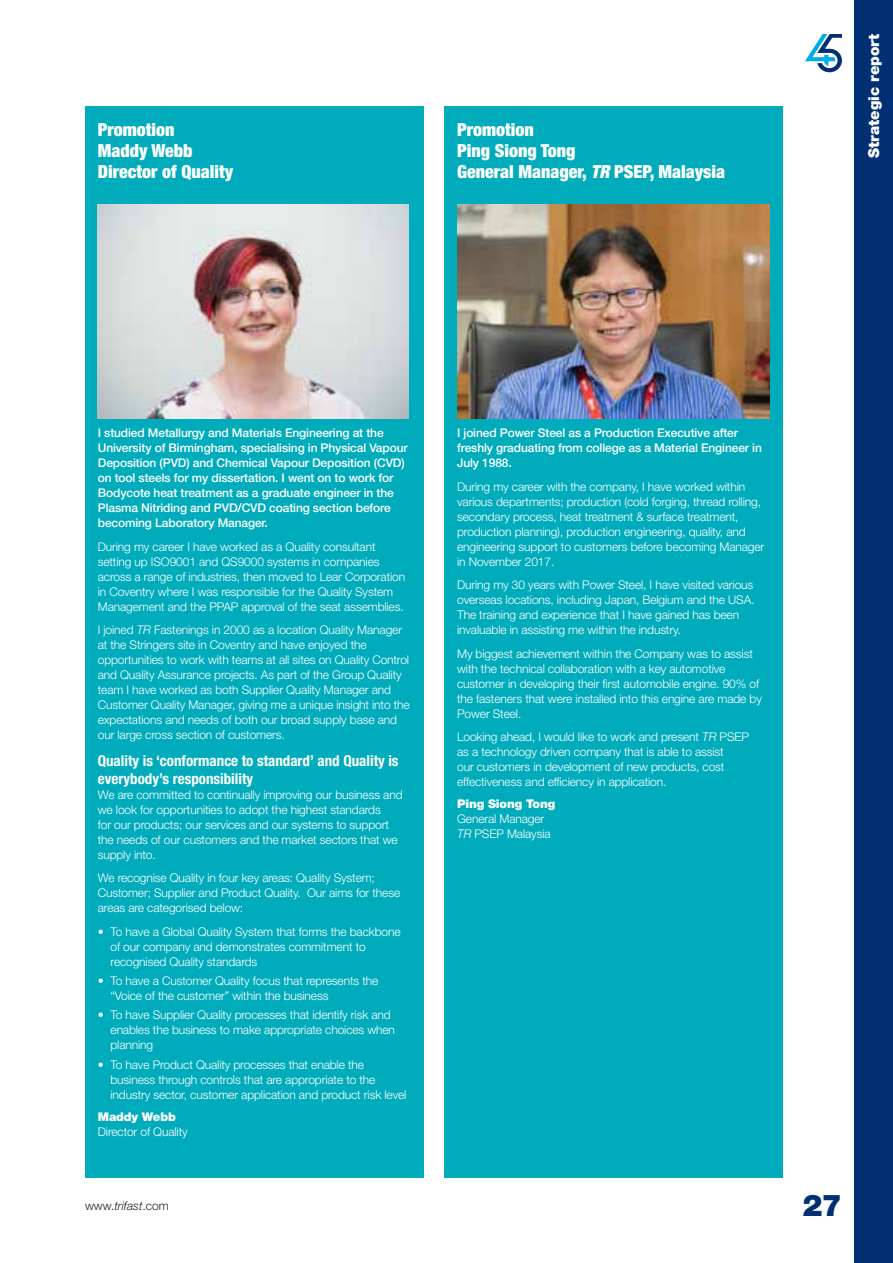
<style>
.page{position:relative;width:893px;height:1263px;background:#fff}
.page>*{position:absolute;margin:0;border:0;box-sizing:border-box;transform-origin:0 0}
.t1{font:900 30px "Helvetica Neue LT Std";color:#002f73}
.t2{font:900 condensed 18px/21px "Helvetica Neue LT Std";color:#fff}
.t3{font:700 condensed 15px/18px "Helvetica Neue LT Std";color:#fff}
.t4{font:900 15px "Helvetica Neue LT Std";color:#fff}
.t5{font:300 12px/15px "Helvetica Neue LT Std";letter-spacing:-.01em;color:#fff}
.t6{font:500 12px/15px "Helvetica Neue LT Std";letter-spacing:-.01em;color:#fff}
.t7{font:900 12px "Helvetica Neue LT Std";letter-spacing:-.01em;color:#fff}
.t8{font:300 12px "Helvetica Neue LT Std";color:#231f20}
.s1{font-style:italic}
</style>
<div class="page">
<svg style="left:805px;top:34px;width:37px;height:38px"></svg>
<div style="left:85px;top:106px;width:338px;height:1072px;background:#00acbc"></div>
<img style="left:98px;top:204px;width:310px;height:215px">
<div style="left:444px;top:106px;width:338px;height:1072px;background:#00acbc"></div>
<img style="left:457px;top:204px;width:313px;height:215px">
<div style="left:855px;top:0;width:38px;height:1263px;background:#002f73"></div>
<h2 class="t2" style="left:98px;top:119px;width:137px">Promotion<br>Maddy Webb<br>Director of Quality</h2>
<h2 class="t2" style="left:457px;top:119px;width:270px">Promotion<br>Ping Siong Tong<br>General Manager, <span class="s1">TR</span> PSEP, Malaysia</h2>
<p class="t4" style="left:865px;top:158px;width:125px;rotate:-90deg">Strategic report</p>
<p class="t6" style="left:98px;top:425px;width:311px">I studied Metallurgy and Materials Engineering at the University of Birmingham, specialising in Physical Vapour Deposition (PVD) and Chemical Vapour Deposition (CVD) on tool steels for my dissertation. I went on to work for Bodycote heat treatment as a graduate engineer in the Plasma Nitriding and PVD/CVD coating section before becoming Laboratory Manager.</p>
<p class="t5" style="left:98px;top:539px;width:309px">During my career I have worked as a Quality consultant setting up ISO9001 and QS9000 systems in companies across a range of industries, then moved to Lear Corporation in Coventry where I was responsible for the Quality System Management and the PPAP approval of the seat assemblies.</p>
<p class="t5" style="left:98px;top:622px;width:313px">I joined <span class="s1">TR</span> Fastenings in 2000 as a location Quality Manager at the Stringers site in Coventry and have enjoyed the opportunities to work with teams at all sites on Quality Control and Quality Assurance projects. As part of the Group Quality team I have worked as both Supplier Quality Manager and Customer Quality Manager, giving me a unique insight into the expectations and needs of both our broad supply base and our large cross section of customers.</p>
<p class="t3" style="left:98px;top:751px;width:302px">Quality is ‘conformance to standard’ and Quality is everybody’s responsibility</p>
<p class="t5" style="left:98px;top:787px;width:306px">We are committed to continually improving our business and we look for opportunities to adopt the highest standards<br>for our products; our services and our systems to support the needs of our customers and the market sectors that we supply into.</p>
<p class="t5" style="left:98px;top:870px;width:304px">We recognise Quality in four key areas: Quality System;<br>Customer; Supplier and Product Quality. Our aims for these areas are categorised below:</p>
<p class="t5" style="left:111px;top:924px;width:292px;text-indent:-13px">• To have a Global Quality System that forms the backbone of our company and demonstrates commitment to recognised Quality standards</p>
<p class="t5" style="left:111px;top:973px;width:269px;text-indent:-13px">• To have a Customer Quality focus that represents the “Voice of the customer” within the business</p>
<p class="t5" style="left:111px;top:1007px;width:286px;text-indent:-13px">• To have Supplier Quality processes that identify risk and enables the business to make appropriate choices when planning</p>
<p class="t5" style="left:111px;top:1056px;width:297px;text-indent:-13px">• To have Product Quality processes that enable the business through controls that are appropriate to the industry sector, customer application and product risk level</p>
<p class="t7" style="left:98px;top:1109px;width:80px">Maddy Webb</p>
<p class="t5" style="left:98px;top:1124px;width:91px">Director of Quality</p>
<p class="t6" style="left:457px;top:425px;width:306px">I joined Power Steel as a Production Executive after freshly graduating from college as a Material Engineer in<br>July 1988.</p>
<p class="t5" style="left:457px;top:479px;width:309px">During my career with the company, I have worked within various departments; production (cold forging, thread rolling, secondary process, heat treatment &amp; surface treatment, production planning), production engineering, quality, and engineering support to customers before becoming Manager in November 2017.</p>
<p class="t5" style="left:457px;top:577px;width:299px">During my 30 years with Power Steel, I have visited various overseas locations, including Japan, Belgium and the USA.<br>The training and experience that I have gained has been invaluable in assisting me within the industry.</p>
<p class="t5" style="left:457px;top:646px;width:306px">My biggest achievement within the Company was to assist with the technical collaboration with a key automotive customer in developing their first automobile engine. 90% of the fasteners that were installed into this engine are made by Power Steel.</p>
<p class="t5" style="left:457px;top:729px;width:293px">Looking ahead, I would like to work and present <span class="s1">TR</span> PSEP as a technology driven company that is able to assist<br>our customers in development of new products, cost effectiveness and efficiency in application.</p>
<p class="t7" style="left:457px;top:797px;width:100px">Ping Siong Tong</p>
<p class="t5" style="left:457px;top:811px;width:95px">General Manager<br><span class="s1">TR</span> PSEP Malaysia</p>
<p class="t8" style="left:85px;top:1198px;width:85px">www.<span class="s1">trifast</span>.com</p>
<h1 class="t1" style="left:802px;top:1188px;width:41px">27</h1>
</div>
